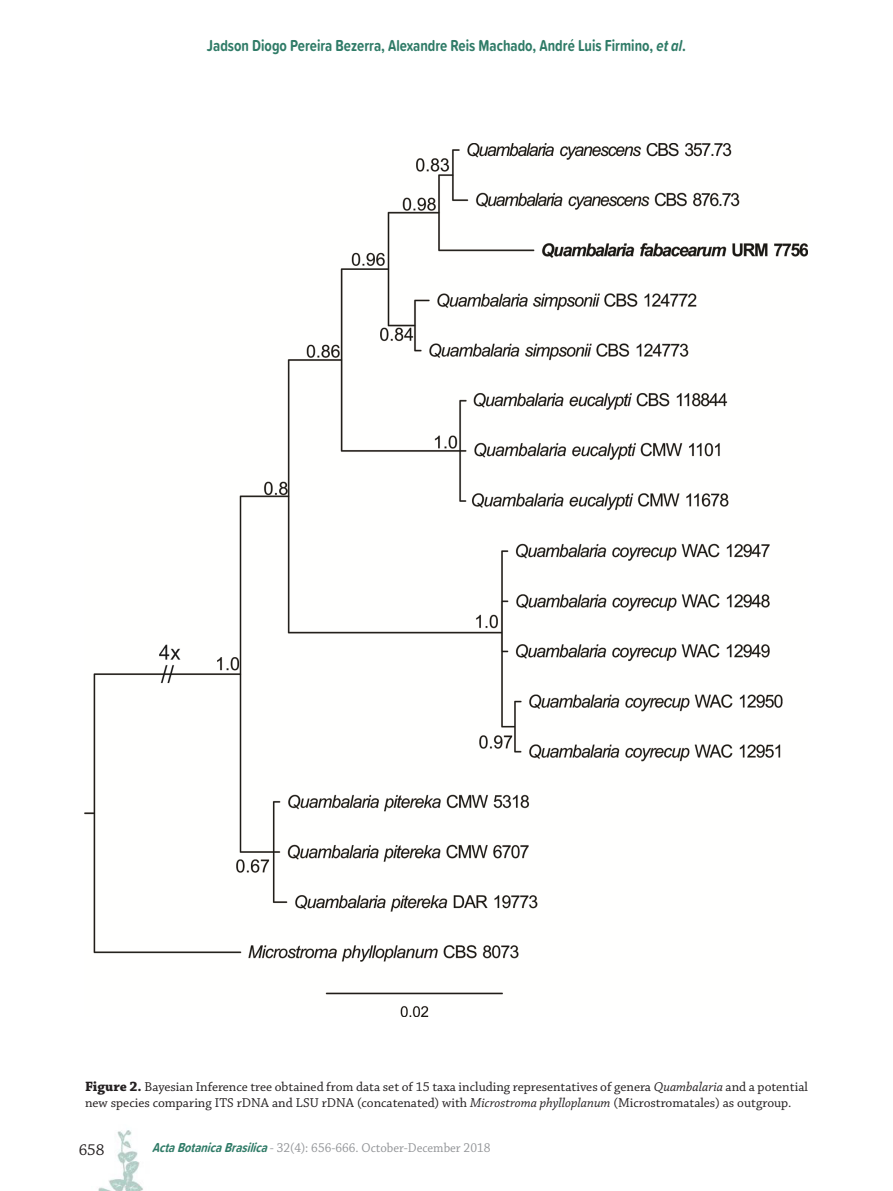
<style>
.page{position:relative;width:893px;height:1191px;background:#fff}
.page>*{position:absolute;margin:0;border:0;box-sizing:border-box;transform-origin:0 0}
.t1{font:700 16.5px "Proxima Soft Cond";color:#2f7b67;scale:.91 1}
.t2{font:16.5px "Chaparral Pro";color:#231f20}
.LEGENDA_-_Tabela_e_F{font:13.5px/16.2px "Chaparral Pro";color:#231f20}
.t3{font:13.5px "Chaparral Pro";color:#939598;scale:.95 1}
.s1{font-style:italic}
.s2{font-weight:700;font-size:14.25px}
.s3{font-family:"Proxima Soft Cond";font-weight:700;font-style:italic;color:#2f7b67}
</style>
<div class="page">
<img style="left:98px;top:1130px;width:45px;height:61px">
<img style="left:85px;top:144px;width:723px;height:872px">
<p class="t1" style="left:207px;top:33px;width:528px">Jadson Diogo Pereira Bezerra, Alexandre Reis Machado, André Luis Firmino, <span class="s1">et al</span>.</p>
<p class="LEGENDA_-_Tabela_e_F" style="left:85px;top:1079px;width:724px"><span class="s2">Figure 2.</span> Bayesian Inference tree obtained from data set of 15 taxa including representatives of genera <span class="s1">Quambalaria</span> and a potential new species comparing ITS rDNA and LSU rDNA (concatenated) with <span class="s1">Microstroma phylloplanum</span> (Microstromatales) as outgroup.</p>
<p class="t2" style="left:79px;top:1141px;width:27px">658</p>
<p class="t3" style="left:152px;top:1140px;width:358px"><span class="s3">ActaBotanicaBrasilica</span>- 32(4): 656-666. October-December 2018</p>
</div>
